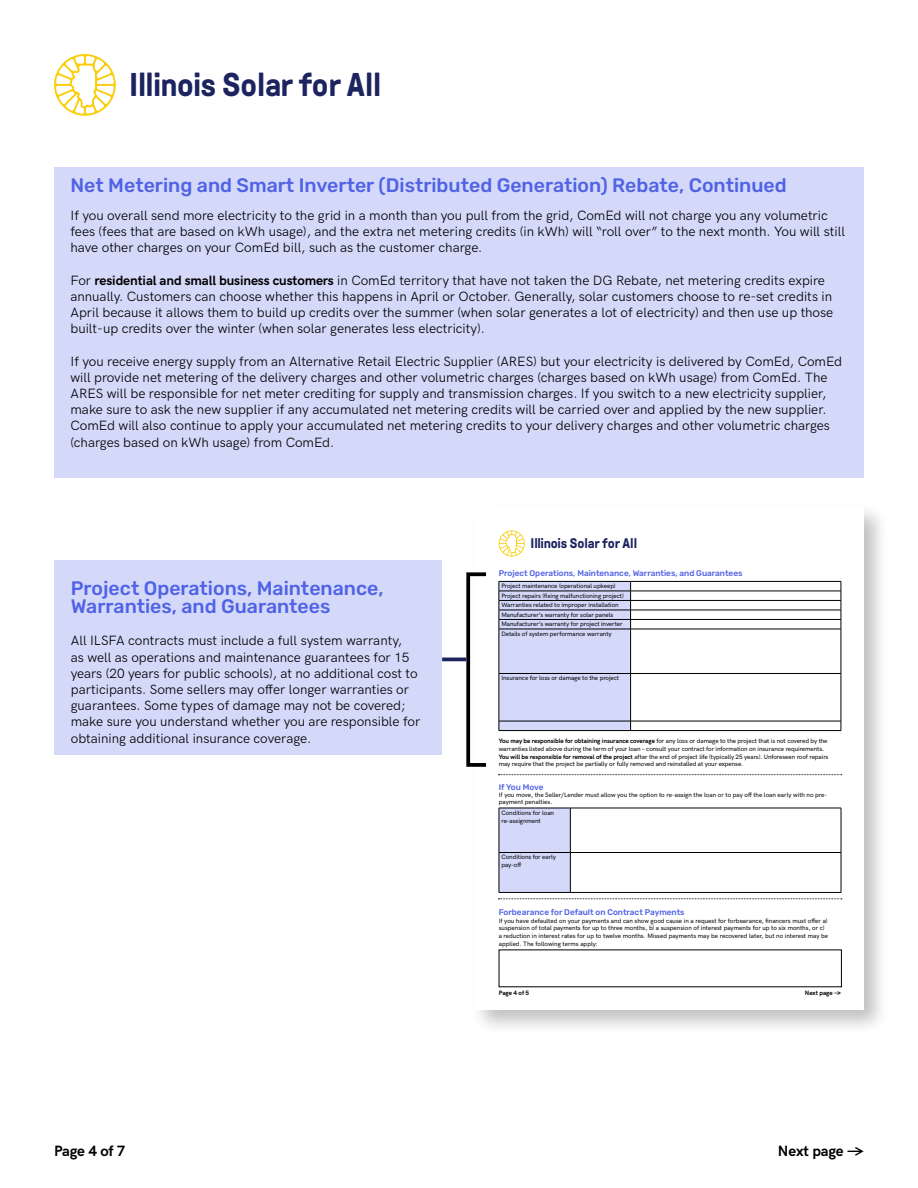
<style>
.page{position:relative;width:918px;height:1188px;background:#fff}
.page>*{position:absolute;margin:0;border:0;box-sizing:border-box;transform-origin:0 0}
.t1{font:700 33px "GT Pressura";letter-spacing:-.015em;color:#1c2460}
.t2{font:500 19.5px/18px "Rubik";color:#5062e5}
.t3{font:700 15px "HK Grotesk";letter-spacing:-.01em;color:#000}
.t4{font:700 13.95px "GT Pressura";letter-spacing:-.015em;color:#1c2460}
.t5{font:13.5px/16.2px "HK Grotesk";color:#000}
.t6{font:500 8.25px "Rubik";color:#5062e5}
.t7{font:500 6.3px/7.6px "HK Grotesk";letter-spacing:-.01em;color:#000}
.t8{font:700 6.3px "HK Grotesk";letter-spacing:-.01em;color:#000}
.s1{font-weight:700}
</style>
<div class="page">
<svg style="left:54px;top:54px;width:62px;height:62px"></svg>
<div style="left:55px;top:167px;width:809px;height:310px;background:#d4d9fa"></div>
<div style="left:470px;top:501px;width:420px;height:534px;background:#000;opacity:.25"></div>
<div style="left:476px;top:508px;width:388px;height:502px;background:#fff"></div>
<svg style="left:499px;top:530px;width:26px;height:26px"></svg>
<svg style="left:498px;top:774px;width:344px;height:1px"></svg>
<svg style="left:498px;top:899px;width:344px;height:1px"></svg>
<div style="left:500px;top:809px;width:70px;height:83px;background:#d4d9fa"></div>
<hr style="left:499px;top:808px;width:71px;height:1px;background:#000">
<hr style="left:499px;top:808px;width:1px;height:44px;background:#000">
<hr style="left:570px;top:808px;width:271px;height:1px;background:#000">
<hr style="left:570px;top:808px;width:1px;height:44px;background:#000">
<hr style="left:841px;top:808px;width:1px;height:44px;background:#000">
<hr style="left:499px;top:852px;width:71px;height:1px;background:#000">
<hr style="left:499px;top:853px;width:1px;height:39px;background:#000">
<hr style="left:570px;top:852px;width:271px;height:1px;background:#000">
<hr style="left:570px;top:853px;width:1px;height:39px;background:#000">
<hr style="left:841px;top:853px;width:1px;height:39px;background:#000">
<hr style="left:499px;top:892px;width:71px;height:1px;background:#000">
<hr style="left:570px;top:892px;width:271px;height:1px;background:#000">
<hr style="left:631px;top:581px;width:210px;height:1px;background:#000">
<hr style="left:631px;top:591px;width:210px;height:1px;background:#000">
<hr style="left:631px;top:600px;width:210px;height:1px;background:#000">
<hr style="left:631px;top:610px;width:210px;height:1px;background:#000">
<hr style="left:631px;top:619px;width:210px;height:1px;background:#000">
<svg style="left:841px;top:582px;width:1px;height:47px"></svg>
<hr style="left:631px;top:629px;width:210px;height:1px;background:#000">
<hr style="left:841px;top:629px;width:1px;height:44px;background:#000">
<hr style="left:631px;top:673px;width:210px;height:1px;background:#000">
<hr style="left:841px;top:674px;width:1px;height:47px;background:#000">
<hr style="left:631px;top:721px;width:210px;height:1px;background:#000">
<svg style="left:499px;top:581px;width:132px;height:149px;background:#c6cbe9"></svg>
<hr style="left:499px;top:730px;width:132px;height:1px;background:#000">
<hr style="left:631px;top:730px;width:210px;height:1px;background:#000">
<div style="left:55px;top:560px;width:387px;height:195px;background:#d4d9fa"></div>
<div style="left:466px;top:572px;width:22px;height:195px;border:4px solid #000"></div>
<hr style="left:442px;top:658px;width:24px;height:3px;background:#1c245e">
<h1 class="t1" style="left:129px;top:67px;width:254px">Illinois Solar for All</h1>
<h2 class="t2" style="left:70px;top:176px;width:718px">Net Metering and Smart Inverter (Distributed Generation) Rebate, Continued</h2>
<p class="t5" style="left:70px;top:206px;width:776px">If you overall send more electricity to the grid in a month than you pull from the grid, ComEd will not charge you any volumetric fees (fees that are based on kWh usage), and the extra net metering credits (in kWh) will “roll over” to the next month. You will still have other charges on your ComEd bill, such as the customer charge.</p>
<p class="t5" style="left:70px;top:271px;width:764px">For <span class="s1">residential and small business customers</span> in ComEd territory that have not taken the DG Rebate, net metering credits expire annually. Customers can choose whether this happens in April or October. Generally, solar customers choose to re-set credits in April because it allows them to build up credits over the summer (when solar generates a lot of electricity) and then use up those built-up credits over the winter (when solar generates less electricity).</p>
<p class="t5" style="left:70px;top:352px;width:773px">If you receive energy supply from an Alternative Retail Electric Supplier (ARES) but your electricity is delivered by ComEd, ComEd will provide net metering of the delivery charges and other volumetric charges (charges based on kWh usage) from ComEd. The ARES will be responsible for net meter crediting for supply and transmission charges. If you switch to a new electricity supplier, make sure to ask the new supplier if any accumulated net metering credits will be carried over and applied by the new supplier.<br>ComEd will also continue to apply your accumulated net metering credits to your delivery charges and other volumetric charges (charges based on kWh usage) from ComEd.</p>
<h2 class="t2" style="left:71px;top:580px;width:314px">Project Operations, Maintenance,<br>Warranties, and Guarantees</h2>
<p class="t5" style="left:71px;top:632px;width:351px">All ILSFA contracts must include a full system warranty,<br>as well as operations and maintenance guarantees for 15 years (20 years for public schools), at no additional cost to participants. Some sellers may offer longer warranties or guarantees. Some types of damage may not be covered; make sure you understand whether you are responsible for obtaining additional insurance coverage.</p>
<p class="t4" style="left:530px;top:536px;width:108px">Illinois Solar for All</p>
<p class="t6" style="left:499px;top:569px;width:245px">Project Operations, Maintenance, Warranties, and Guarantees</p>
<p class="t7" style="left:501px;top:581px;width:124px;line-height:9.4px">Project maintenance (operational upkeep)<br>Project repairs (fixing malfunctioning project)<br>Warranties related to improper installation Manufacturer’s warranty for solar panels Manufacturer’s warranty for project inverter Details of system performance warranty</p>
<p class="t7" style="left:501px;top:674px;width:119px">Insurance for loss or damage to the project</p>
<p class="t7" style="left:499px;top:737px;width:331px"><span class="s1">You may be responsible for obtaining insurance coverage</span> for any loss or damage to the project that is not covered by the warranties listed above during the term of your loan – consult your contract for information on insurance requirements.<br><span class="s1">You will be responsible for removal of the project</span> after the end of project life (typically 25 years). Unforeseen roof repairs may require that the project be partially or fully removed and reinstalled at your expense.</p>
<p class="t6" style="left:499px;top:782px;width:46px">If You Move</p>
<p class="t7" style="left:499px;top:790px;width:330px">If you move, the Seller/Lender must allow you the option to re-assign the loan or to pay off the loan early with no pre&shy;payment penalties.</p>
<p class="t7" style="left:501px;top:808px;width:54px">Conditions for loan re-assignment</p>
<p class="t7" style="left:501px;top:853px;width:56px">Conditions for early pay-off</p>
<p class="t6" style="left:499px;top:907px;width:187px">Forbearance for Default on Contract Payments</p>
<p class="t7" style="left:499px;top:916px;width:331px">If you have defaulted on your payments and can show good cause in a request for forbearance, financers must offer a) suspension of total payments for up to three months, b) a suspension of interest payments for up to six months, or c) a reduction in interest rates for up to twelve months. Missed payments may be recovered later, but no interest may be applied. The following terms apply:</p>
<p class="t8" style="left:499px;top:988px;width:32px">Page 4 of 5</p>
<p class="t8" style="left:805px;top:988px;width:38px">Next page →</p>
<p class="t3" style="left:54px;top:1139px;width:73px">Page 4 of 7</p>
<p class="t3" style="left:778px;top:1139px;width:87px">Next page →</p>
</div>
